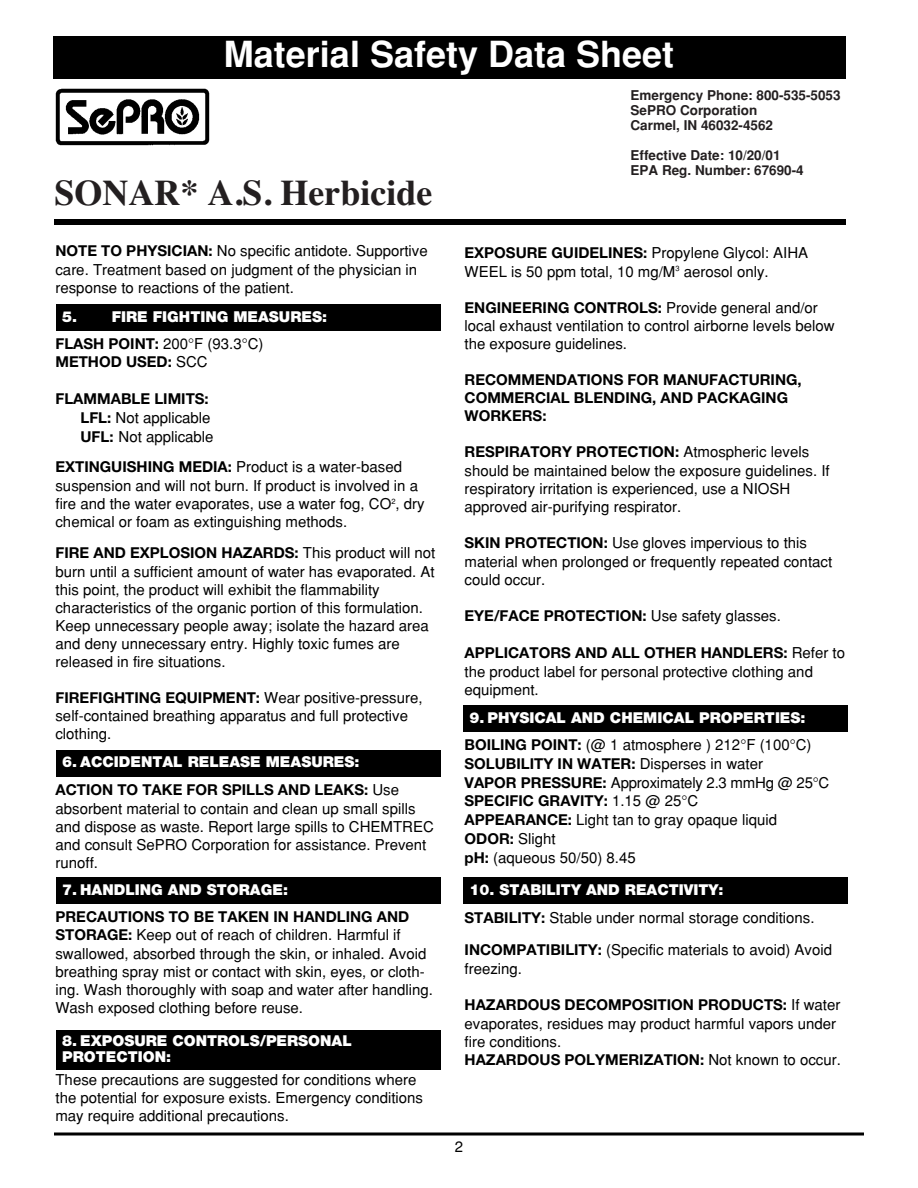
<style>
.page{position:relative;width:918px;height:1188px;background:#fff}
.page>*{position:absolute;margin:0;border:0;box-sizing:border-box;transform-origin:0 0}
.t1{font:700 36px "Helvetica";color:#fff}
.t2{font:700 36px "Times";color:#231f20}
.t3{font:15px/18px "Helvetica";color:#000}
.t4{font:700 15px/18px "Helvetica Neue";color:#000}
.t5{font:900 15px/16.5px "Helvetica Neue";color:#fff}
.t6{font:700 13.5px/15px "Helvetica";color:#231f20}
.s1{font-family:"Helvetica Neue";font-weight:700}
.s2{font-family:"Helvetica";font-weight:400}
</style>
<div class="page">
<div style="left:54px;top:219px;width:792px;height:6px;background:#000"></div>
<svg style="left:54px;top:1132px;width:810px;height:4px;background:#3f3f3f"></svg>
<div style="left:53px;top:36px;width:792px;height:43px;background:#000"></div>
<img style="left:55px;top:89px;width:155px;height:57px">
<div style="left:56px;top:304px;width:385px;height:28px;background:#000"></div>
<div style="left:56px;top:750px;width:385px;height:27px;background:#000"></div>
<div style="left:56px;top:877px;width:385px;height:27px;background:#000"></div>
<div style="left:56px;top:1030px;width:385px;height:39px;background:#000"></div>
<div style="left:464px;top:705px;width:384px;height:27px;background:#000"></div>
<div style="left:464px;top:877px;width:384px;height:27px;background:#000"></div>
<h1 class="t1" style="left:224px;top:41px;width:452px">Material Safety Data Sheet</h1>
<h1 class="t2" style="left:55px;top:180px;width:379px">SONAR* A.S. Herbicide</h1>
<p class="t3" style="left:56px;top:243px;width:374px;line-height:18.5px"><span class="s1">NOTE TO PHYSICIAN:</span> No specific antidote. Supportive care. Treatment based on judgment of the physician in response to reactions of the patient.</p>
<p class="t5" style="left:62px;top:310px;width:266px">5. FIRE FIGHTING MEASURES:</p>
<p class="t3" style="left:56px;top:336px;width:210px"><span class="s1">FLASH POINT:</span> 200°F (93.3°C)</p>
<p class="t4" style="left:56px;top:354px;width:154px">METHOD USED: <span class="s2">SCC</span></p>
<p class="t4" style="left:56px;top:391px;width:155px">FLAMMABLE LIMITS:</p>
<p class="t3" style="left:81px;top:410px;width:135px;line-height:18.8px"><span class="s1">LFL:</span> Not applicable<br><span class="s1">UFL:</span> Not applicable</p>
<p class="t3" style="left:55px;top:459px;width:371px"><span class="s1">EXTINGUISHING MEDIA:</span> Product is a water-based suspension and will not burn. If product is involved in a fire and the water evaporates, use a water fog, CO<sup>2</sup>, dry chemical or foam as extinguishing methods.</p>
<p class="t4" style="left:55px;top:545px;width:381px">FIRE AND EXPLOSION HAZARDS: <span class="s2">This product will not</span></p>
<p class="t3" style="left:55px;top:564px;width:381px">burn until a sufficient amount of water has evaporated. At this point, the product will exhibit the flammability characteristics of the organic portion of this formulation.<br>Keep unnecessary people away; isolate the hazard area and deny unnecessary entry. Highly toxic fumes are released in fire situations.</p>
<p class="t4" style="left:55px;top:690px;width:369px">FIREFIGHTING EQUIPMENT: <span class="s2">Wear positive-pressure,</span></p>
<p class="t3" style="left:55px;top:709px;width:354px">self-contained breathing apparatus and full protective clothing.</p>
<p class="t5" style="left:62px;top:755px;width:299px">6. ACCIDENTAL RELEASE MEASURES:</p>
<p class="t4" style="left:55px;top:782px;width:345px">ACTION TO TAKE FOR SPILLS AND LEAKS: <span class="s2">Use</span></p>
<p class="t3" style="left:55px;top:801px;width:380px">absorbent material to contain and clean up small spills and dispose as waste. Report large spills to CHEMTREC and consult SePRO Corporation for assistance. Prevent runoff.</p>
<p class="t5" style="left:62px;top:883px;width:227px">7. HANDLING AND STORAGE:</p>
<p class="t4" style="left:55px;top:909px;width:355px">PRECAUTIONS TO BE TAKEN IN HANDLING AND</p>
<p class="t3" style="left:55px;top:927px;width:379px"><span class="s1">STORAGE:</span> Keep out of reach of children. Harmful if swallowed, absorbed through the skin, or inhaled. Avoid breathing spray mist or contact with skin, eyes, or cloth&shy;ing. Wash thoroughly with soap and water after handling.<br>Wash exposed clothing before reuse.</p>
<p class="t5" style="left:62px;top:1033px;width:291px">8. EXPOSURE CONTROLS/PERSONAL<br>PROTECTION:</p>
<p class="t3" style="left:55px;top:1072px;width:369px">These precautions are suggested for conditions where the potential for exposure exists. Emergency conditions may require additional precautions.</p>
<p class="t6" style="left:631px;top:89px;width:212px">Emergency Phone: 800-535-5053<br>SePRO Corporation<br>Carmel, IN 46032-4562</p>
<p class="t6" style="left:631px;top:149px;width:175px">Effective Date: 10/20/01<br>EPA Reg. Number: 67690-4</p>
<p class="t3" style="left:465px;top:245px;width:345px;line-height:18.8px"><span class="s1">EXPOSURE GUIDELINES:</span> Propylene Glycol: AIHA<br>WEEL is 50 ppm total, 10 mg/M<sup>3</sup> aerosol only.</p>
<p class="t4" style="left:465px;top:300px;width:355px">ENGINEERING CONTROLS: <span class="s2">Provide general and/or</span></p>
<p class="t3" style="left:465px;top:319px;width:372px">local exhaust ventilation to control airborne levels below the exposure guidelines.</p>
<p class="t4" style="left:465px;top:372px;width:339px">RECOMMENDATIONS FOR MANUFACTURING,<br>COMMERCIAL BLENDING, AND PACKAGING<br>WORKERS:</p>
<p class="t4" style="left:465px;top:444px;width:346px">RESPIRATORY PROTECTION: <span class="s2">Atmospheric levels</span></p>
<p class="t3" style="left:465px;top:463px;width:367px">should be maintained below the exposure guidelines. If respiratory irritation is experienced, use a NIOSH approved air-purifying respirator.</p>
<p class="t3" style="left:465px;top:535px;width:369px;line-height:18.5px"><span class="s1">SKIN PROTECTION:</span> Use gloves impervious to this material when prolonged or frequently repeated contact could occur.</p>
<p class="t4" style="left:465px;top:608px;width:318px">EYE/FACE PROTECTION: <span class="s2">Use safety glasses.</span></p>
<p class="t4" style="left:465px;top:645px;width:382px">APPLICATORS AND ALL OTHER HANDLERS: <span class="s2">Refer to</span></p>
<p class="t3" style="left:465px;top:664px;width:350px">the product label for personal protective clothing and equipment.</p>
<p class="t5" style="left:470px;top:710px;width:338px">9. PHYSICAL AND CHEMICAL PROPERTIES:</p>
<p class="t3" style="left:465px;top:737px;width:348px"><span class="s1">BOILING POINT:</span> (@ 1 atmosphere ) 212°F (100°C)</p>
<p class="t4" style="left:465px;top:756px;width:300px">SOLUBILITY IN WATER: <span class="s2">Disperses in water</span></p>
<p class="t3" style="left:465px;top:775px;width:366px"><span class="s1">VAPOR PRESSURE:</span> Approximately 2.3 mmHg @ 25°C</p>
<p class="t4" style="left:465px;top:793px;width:235px">SPECIFIC GRAVITY: <span class="s2">1.15 @ 25°C</span></p>
<p class="t3" style="left:465px;top:812px;width:314px;line-height:18.8px"><span class="s1">APPEARANCE:</span> Light tan to gray opaque liquid<br><span class="s1">ODOR:</span> Slight<br><span class="s1">pH:</span> (aqueous 50/50) 8.45</p>
<p class="t5" style="left:470px;top:882px;width:256px">10. STABILITY AND REACTIVITY:</p>
<p class="t3" style="left:465px;top:903px;width:369px;line-height:32.2px"><span class="s1">STABILITY:</span> Stable under normal storage conditions.<br><span class="s1">INCOMPATIBILITY:</span> (Specific materials to avoid) Avoid</p>
<p class="t3" style="left:465px;top:961px;width:59px">freezing.</p>
<p class="t4" style="left:465px;top:997px;width:377px">HAZARDOUS DECOMPOSITION PRODUCTS: <span class="s2">If water</span></p>
<p class="t3" style="left:465px;top:1016px;width:373px">evaporates, residues may product harmful vapors under fire conditions.</p>
<p class="t4" style="left:465px;top:1052px;width:378px">HAZARDOUS POLYMERIZATION: <span class="s2">Not known to occur.</span></p>
<p class="t3" style="left:455px;top:1140px;width:10px">2</p>
</div>
